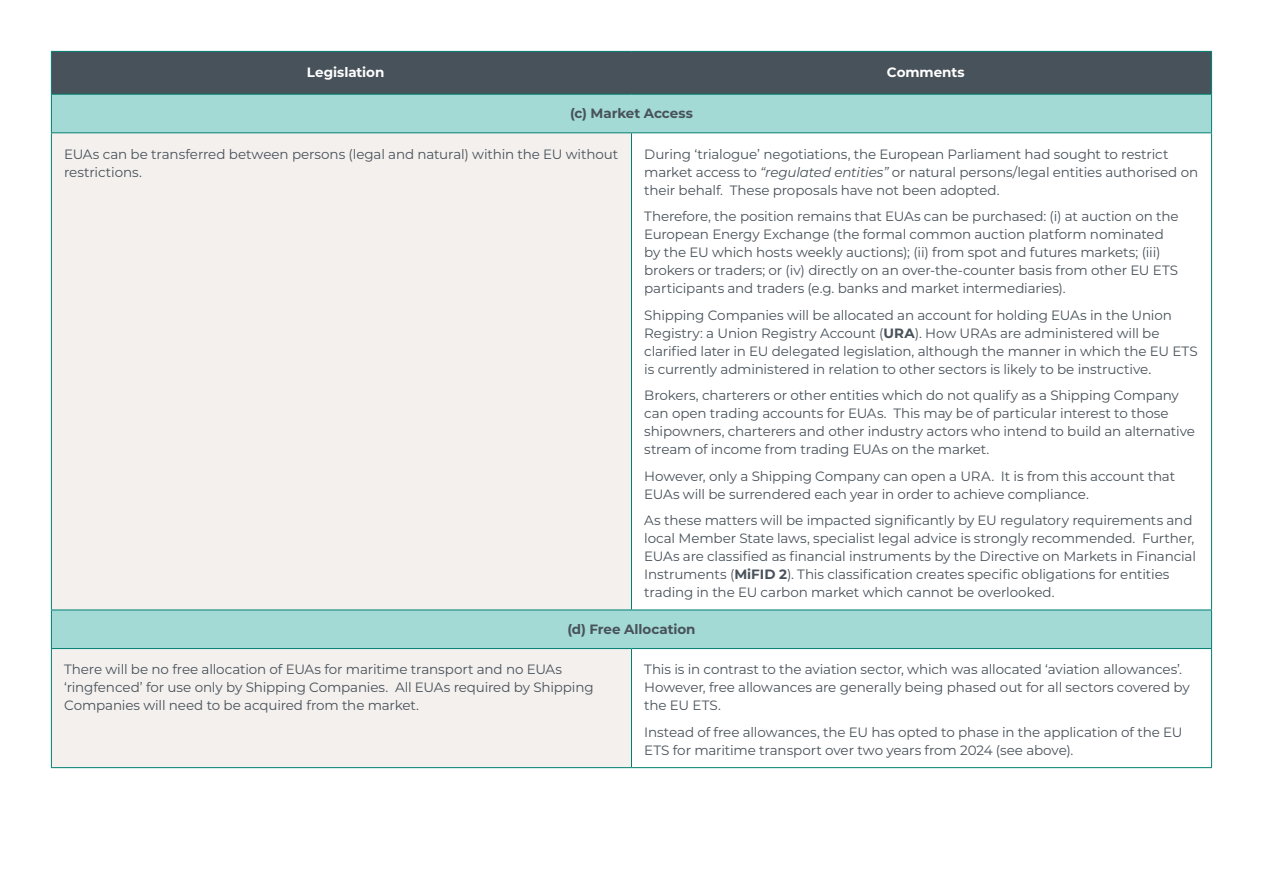
<style>
.page{position:relative;width:1263px;height:893px;background:#fff}
.page>*{position:absolute;margin:0;border:0;box-sizing:border-box;transform-origin:0 0}
.t1{font:13.5px/18px "Montserrat";letter-spacing:-.01em;color:#48525a}
.t2{font:700 13.5px "Montserrat";letter-spacing:-.005em;color:#48525a}
.t3{font:700 13.5px "Montserrat";letter-spacing:-.005em;color:#fff}
.s1{font-style:italic}
.s2{font-weight:700}
</style>
<div class="page">
<div style="left:52px;top:52px;width:1159px;height:42px;background:#48525a"></div>
<div style="left:52px;top:95px;width:1159px;height:37px;background:#a3dad5"></div>
<div style="left:52px;top:133px;width:579px;height:634px;background:#f4f0ee"></div>
<svg style="left:631px;top:133px;width:580px;height:517px"></svg>
<hr style="left:51px;top:51px;width:580px;height:1px;background:#007f71">
<hr style="left:631px;top:51px;width:581px;height:1px;background:#007f71">
<hr style="left:51px;top:94px;width:580px;height:1px;background:#007f71">
<hr style="left:631px;top:94px;width:581px;height:1px;background:#007f71">
<hr style="left:51px;top:52px;width:1px;height:42px;background:#007f71">
<hr style="left:1211px;top:52px;width:1px;height:42px;background:#007f71">
<hr style="left:631px;top:133px;width:1px;height:477px;background:#007f71">
<hr style="left:631px;top:649px;width:1px;height:118px;background:#007f71">
<hr style="left:51px;top:133px;width:1px;height:477px;background:#007f71">
<hr style="left:1211px;top:133px;width:1px;height:477px;background:#007f71">
<hr style="left:51px;top:610px;width:580px;height:1px;background:#007f71">
<hr style="left:631px;top:610px;width:581px;height:1px;background:#007f71">
<hr style="left:51px;top:649px;width:1px;height:118px;background:#007f71">
<hr style="left:1211px;top:649px;width:1px;height:118px;background:#007f71">
<hr style="left:51px;top:95px;width:1px;height:37px;background:#007f71">
<hr style="left:1211px;top:95px;width:1px;height:37px;background:#007f71">
<hr style="left:51px;top:132px;width:580px;height:1px;background:#007f71">
<hr style="left:631px;top:132px;width:581px;height:1px;background:#007f71">
<hr style="left:51px;top:610px;width:1px;height:38px;background:#007f71">
<hr style="left:1211px;top:610px;width:1px;height:38px;background:#007f71">
<hr style="left:51px;top:648px;width:580px;height:1px;background:#007f71">
<hr style="left:631px;top:648px;width:581px;height:1px;background:#007f71">
<hr style="left:51px;top:767px;width:580px;height:1px;background:#007f71">
<hr style="left:631px;top:767px;width:581px;height:1px;background:#007f71">
<p class="t3" style="left:307px;top:63px;width:79px">Legislation</p>
<p class="t3" style="left:887px;top:63px;width:79px">Comments</p>
<p class="t2" style="left:570px;top:103px;width:124px">(c) Market Access</p>
<p class="t1" style="left:64px;top:144px;width:556px">EUAs can be transferred between persons (legal and natural) within the EU without restrictions.</p>
<p class="t1" style="left:644px;top:144px;width:555px">During ‘trialogue’ negotiations, the European Parliament had sought to restrict market access to <span class="s1">“regulated entities”</span> or natural persons/legal entities authorised on their behalf. These proposals have not been adopted.</p>
<p class="t1" style="left:644px;top:207px;width:536px">Therefore, the position remains that EUAs can be purchased: (i) at auction on the European Energy Exchange (the formal common auction platform nominated by the EU which hosts weekly auctions); (ii) from spot and futures markets; (iii) brokers or traders; or (iv) directly on an over-the-counter basis from other EU ETS participants and traders (e.g. banks and market intermediaries).</p>
<p class="t1" style="left:644px;top:305px;width:555px">Shipping Companies will be allocated an account for holding EUAs in the Union Registry: a Union Registry Account (<span class="s2">URA</span>). How URAs are administered will be clarified later in EU delegated legislation, although the manner in which the EU ETS is currently administered in relation to other sectors is likely to be instructive.</p>
<p class="t1" style="left:644px;top:386px;width:552px">Brokers, charterers or other entities which do not qualify as a Shipping Company can open trading accounts for EUAs. This may be of particular interest to those shipowners, charterers and other industry actors who intend to build an alternative stream of income from trading EUAs on the market.</p>
<p class="t1" style="left:644px;top:466px;width:532px">However, only a Shipping Company can open a URA. It is from this account that<br>EUAs will be surrendered each year in order to achieve compliance.</p>
<p class="t1" style="left:644px;top:511px;width:553px">As these matters will be impacted significantly by EU regulatory requirements and local Member State laws, specialist legal advice is strongly recommended. Further, EUAs are classified as financial instruments by the Directive on Markets in Financial Instruments (<span class="s2">MiFID 2</span>). This classification creates specific obligations for entities trading in the EU carbon market which cannot be overlooked.</p>
<p class="t2" style="left:567px;top:619px;width:130px">(d) Free Allocation</p>
<p class="t1" style="left:64px;top:660px;width:531px">There will be no free allocation of EUAs for maritime transport and no EUAs ‘ringfenced’ for use only by Shipping Companies. All EUAs required by Shipping<br>Companies will need to be acquired from the market.</p>
<p class="t1" style="left:644px;top:660px;width:547px">This is in contrast to the aviation sector, which was allocated ‘aviation allowances’.<br>However, free allowances are generally being phased out for all sectors covered by the EU ETS.</p>
<p class="t1" style="left:644px;top:722px;width:540px">Instead of free allowances, the EU has opted to phase in the application of the EU<br>ETS for maritime transport over two years from 2024 (see above).</p>
</div>
